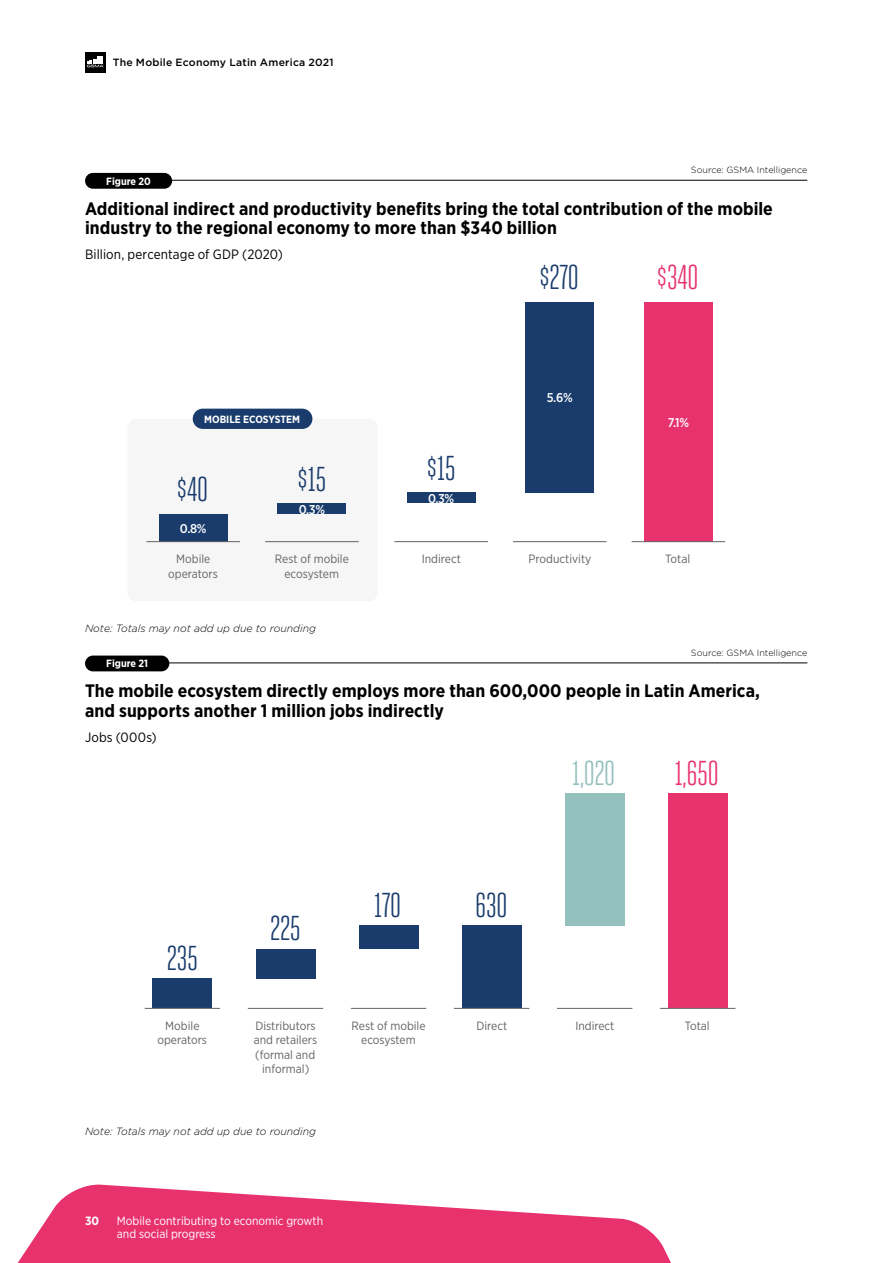
<style>
.page{position:relative;width:893px;height:1263px;background:#fff}
.page>*{position:absolute;margin:0;border:0;box-sizing:border-box;transform-origin:0 0}
.t1{font:34.5px "Heroic Condensed";letter-spacing:-.03em;color:#193c6c}
.t2{font:34.5px "Heroic Condensed";letter-spacing:-.03em;color:#e8326e}
.t3{font:34.5px "Heroic Condensed";color:#94c0be}
.t4{font:700 18px/19.5px "Gotham Narrow";letter-spacing:.005em;color:#000}
.t5{font:13.5px "Gotham Narrow";letter-spacing:.01em;color:#000}
.t6{font:500 12.75px "Gotham Narrow";color:#fff}
.t7{font:12px/14.4px "Gotham Narrow";color:#646363;text-align:center}
.t8{font:12px/13.5px "Gotham Narrow";color:#fff}
.t9{font:700 12px "Gotham Narrow";color:#fff}
.t10{font:italic 300 10.5px "Gotham";color:#000}
.t11{font:500 10.5px "Gotham";letter-spacing:.02em;color:#000}
.t12{font:700 10.5px "Gotham Narrow";color:#fff}
.t13{font:300 9px "Gotham";color:#000}
</style>
<div class="page">
<svg style="left:17px;top:1184px;width:654px;height:79px;fill:#e8326e"></svg>
<svg style="left:85px;top:52px;width:21px;height:21px"></svg>
<svg style="left:87px;top:59px;width:17px;height:8px"></svg>
<div style="left:97px;top:56px;width:6px;height:7px;background:#fff"></div>
<div style="left:85px;top:173px;width:87px;height:16px;background:#000;border-radius:8px"></div>
<hr style="left:162px;top:180px;width:645px;height:1px;background:#000">
<div style="left:85px;top:655px;width:84px;height:16px;background:#000;border-radius:8px"></div>
<hr style="left:162px;top:662px;width:645px;height:1px;background:#000">
<div style="left:128px;top:419px;width:250px;height:182px;background:#f6f6f6;border-radius:9px"></div>
<div style="left:644px;top:302px;width:68px;height:239px;background:#e8326e"></div>
<div style="left:159px;top:514px;width:68px;height:27px;background:#193c6c"></div>
<div style="left:278px;top:503px;width:68px;height:11px;background:#193c6c"></div>
<div style="left:407px;top:492px;width:68px;height:11px;background:#193c6c"></div>
<div style="left:526px;top:302px;width:68px;height:190px;background:#193c6c"></div>
<hr style="left:146px;top:541px;width:94px;height:1px;background:#646363">
<hr style="left:394px;top:541px;width:94px;height:1px;background:#646363">
<hr style="left:265px;top:541px;width:94px;height:1px;background:#646363">
<hr style="left:513px;top:541px;width:93px;height:1px;background:#646363">
<hr style="left:632px;top:541px;width:93px;height:1px;background:#646363">
<div style="left:193px;top:409px;width:119px;height:20px;background:#193c6c;border-radius:10px"></div>
<div style="left:462px;top:925px;width:59px;height:83px;background:#193c6c"></div>
<div style="left:565px;top:793px;width:59px;height:132px;background:#94c0be"></div>
<div style="left:668px;top:793px;width:60px;height:215px;background:#e8326e"></div>
<div style="left:153px;top:978px;width:59px;height:30px;background:#193c6c"></div>
<div style="left:256px;top:949px;width:59px;height:29px;background:#193c6c"></div>
<div style="left:359px;top:925px;width:59px;height:24px;background:#193c6c"></div>
<hr style="left:145px;top:1008px;width:75px;height:1px;background:#646363">
<hr style="left:248px;top:1008px;width:75px;height:1px;background:#646363">
<hr style="left:351px;top:1008px;width:75px;height:1px;background:#646363">
<hr style="left:454px;top:1008px;width:75px;height:1px;background:#646363">
<hr style="left:557px;top:1008px;width:75px;height:1px;background:#646363">
<hr style="left:660px;top:1008px;width:75px;height:1px;background:#646363">
<p class="t11" style="left:113px;top:55px;width:223px">The Mobile Economy Latin America 2021</p>
<p class="t13" style="left:691px;top:164px;width:118px">Source: GSMA Intelligence</p>
<p class="t12" style="left:106px;top:174px;width:46px">Figure 20</p>
<p class="t4" style="left:85px;top:198px;width:689px">Additional indirect and productivity benefits bring the total contribution of the mobile industry to the regional economy to more than $340 billion</p>
<p class="t5" style="left:85px;top:246px;width:199px">Billion, percentage of GDP (2020)</p>
<h1 class="t1" style="left:539px;top:259px;width:42px">$270</h1>
<h1 class="t2" style="left:656px;top:259px;width:44px">$340</h1>
<p class="t12" style="left:204px;top:412px;width:97px">MOBILE ECOSYSTEM</p>
<h1 class="t1" style="left:176px;top:471px;width:34px">$40</h1>
<h1 class="t1" style="left:297px;top:460px;width:31px">$15</h1>
<h1 class="t1" style="left:426px;top:449px;width:31px">$15</h1>
<p class="t6" style="left:428px;top:490px;width:28px">0.3%</p>
<p class="t6" style="left:299px;top:501px;width:28px">0.3%</p>
<p class="t6" style="left:180px;top:520px;width:28px">0.8%</p>
<p class="t7" style="left:168px;top:552px;width:51px">Mobile operators</p>
<p class="t7" style="left:275px;top:552px;width:75px">Rest of mobile</p>
<p class="t7" style="left:422px;top:552px;width:41px">Indirect</p>
<p class="t7" style="left:284px;top:566px;width:56px">ecosystem</p>
<p class="t10" style="left:85px;top:621px;width:232px">Note: Totals may not add up due to rounding</p>
<p class="t6" style="left:547px;top:390px;width:27px">5.6%</p>
<p class="t6" style="left:668px;top:414px;width:23px">7.1%</p>
<p class="t7" style="left:529px;top:552px;width:64px">Productivity</p>
<p class="t7" style="left:665px;top:552px;width:27px">Total</p>
<p class="t13" style="left:691px;top:647px;width:118px">Source: GSMA Intelligence</p>
<p class="t12" style="left:106px;top:657px;width:43px">Figure 21</p>
<p class="t4" style="left:85px;top:681px;width:676px">The mobile ecosystem directly employs more than 600,000 people in Latin America, and supports another 1 million jobs indirectly</p>
<p class="t5" style="left:85px;top:729px;width:73px">Jobs (000s)</p>
<h1 class="t1" style="left:167px;top:939px;width:33px">235</h1>
<h1 class="t1" style="left:270px;top:910px;width:33px">225</h1>
<h1 class="t1" style="left:374px;top:886px;width:29px">170</h1>
<h1 class="t1" style="left:475px;top:886px;width:34px">630</h1>
<h1 class="t3" style="left:572px;top:754px;width:45px">1,020</h1>
<h1 class="t2" style="left:675px;top:754px;width:46px">1,650</h1>
<p class="t7" style="left:157px;top:1018px;width:51px">Mobile operators</p>
<p class="t7" style="left:254px;top:1018px;width:65px">Distributors and retailers (formal and informal)</p>
<p class="t7" style="left:352px;top:1018px;width:75px">Rest of mobile ecosystem</p>
<p class="t7" style="left:476px;top:1018px;width:32px">Direct</p>
<p class="t7" style="left:575px;top:1018px;width:41px">Indirect</p>
<p class="t7" style="left:685px;top:1018px;width:27px">Total</p>
<p class="t10" style="left:85px;top:1125px;width:232px">Note: Totals may not add up due to rounding</p>
<p class="t9" style="left:85px;top:1213px;width:16px">30</p>
<p class="t8" style="left:117px;top:1213px;width:208px">Mobile contributing to economic growth and social progress</p>
</div>
